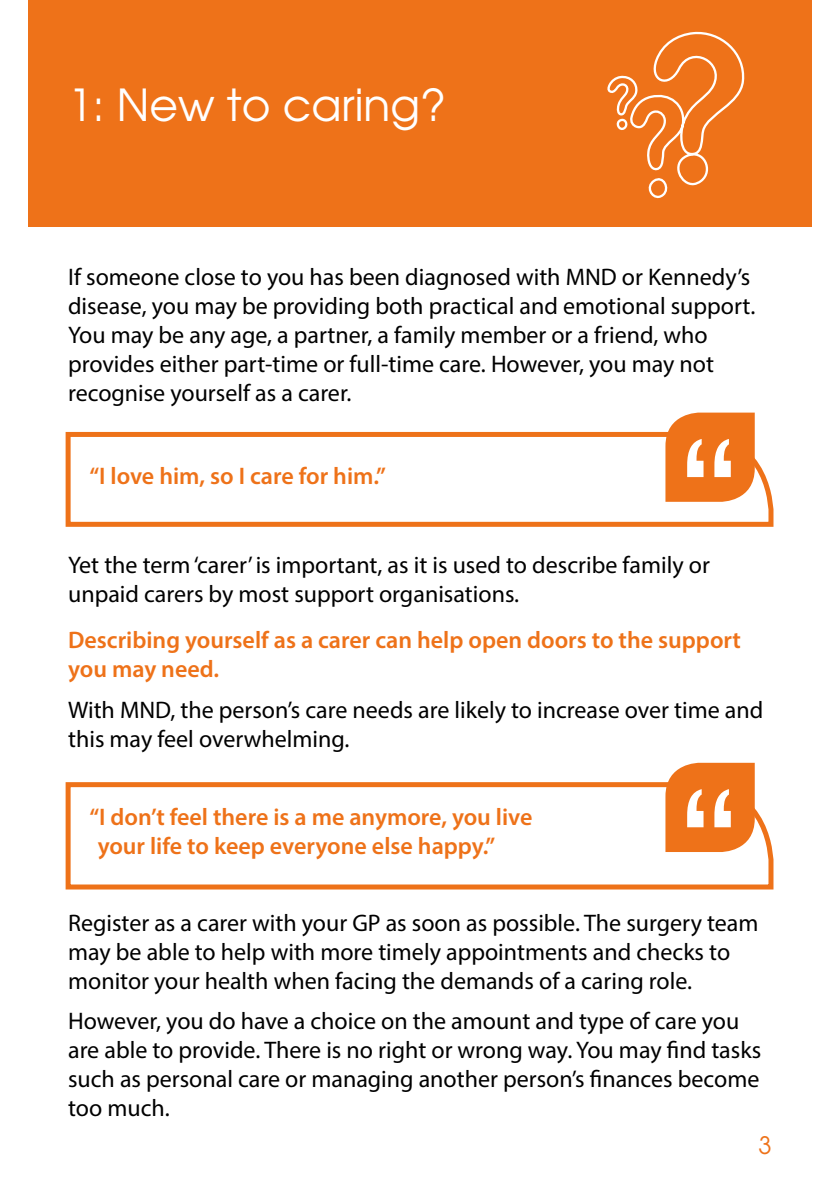
<style>
.page{position:relative;width:840px;height:1191px;background:#fff}
.page>*{position:absolute;margin:0;border:0;box-sizing:border-box;transform-origin:0 0}
.t1{font:44px "Avant Garde";color:#fff}
.t2{font:24px/29px "Myriad Pro";color:#000}
.t3{font:600 24px/29px "Myriad Pro";color:#ee7219}
.t4{font:24px "Avant Garde";color:#ee7219}
</style>
<div class="page">
<div style="left:28px;top:0;width:783px;height:227px;background:#ee7219"></div>
<svg style="left:607px;top:31px;width:138px;height:168px"></svg>
<svg style="left:65px;top:429px;width:709px;height:98px"></svg>
<svg style="left:665px;top:412px;width:89px;height:90px"></svg>
<svg style="left:65px;top:779px;width:709px;height:111px"></svg>
<svg style="left:665px;top:763px;width:89px;height:89px;background:#f0893f"></svg>
<h1 class="t1" style="left:68px;top:77px;width:379px">1: New to caring?</h1>
<p class="t2" style="left:68px;top:262px;width:688px">If someone close to you has been diagnosed with MND or Kennedy’s disease, you may be providing both practical and emotional support.<br>You may be any age, a partner, a family member or a friend, who provides either part-time or full-time care. However, you may not recognise yourself as a carer.</p>
<p class="t3" style="left:89px;top:460px;width:298px">“I love him, so I care for him.”</p>
<p class="t2" style="left:68px;top:550px;width:643px">Yet the term ‘carer’ is important, as it is used to describe family or unpaid carers by most support organisations.</p>
<p class="t3" style="left:68px;top:625px;width:674px">Describing yourself as a carer can help open doors to the support you may need.</p>
<p class="t2" style="left:68px;top:695px;width:696px">With MND, the person’s care needs are likely to increase over time and this may feel overwhelming.</p>
<p class="t3" style="left:98px;top:802px;width:436px;text-indent:-8px">“I don’t feel there is a me anymore, you live your life to keep everyone else happy.”</p>
<p class="t2" style="left:68px;top:908px;width:691px">Register as a carer with your GP as soon as possible. The surgery team may be able to help with more timely appointments and checks to monitor your health when facing the demands of a caring role.</p>
<p class="t2" style="left:68px;top:1006px;width:694px">However, you do have a choice on the amount and type of care you are able to provide. There is no right or wrong way. You may find tasks such as personal care or managing another person’s finances become too much.</p>
<p class="t4" style="left:758px;top:1130px;width:15px">3</p>
</div>
